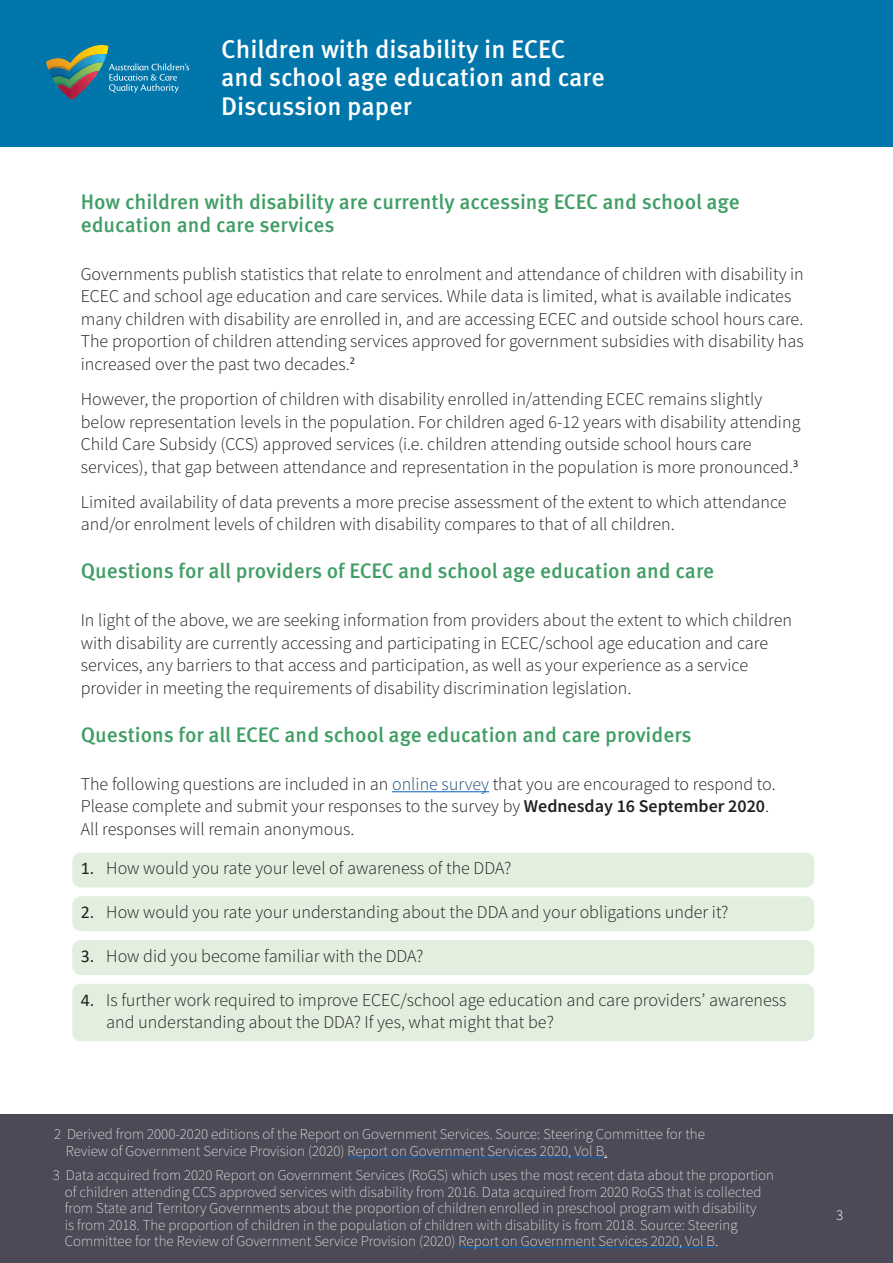
<style>
.page{position:relative;width:893px;height:1263px;background:#fff}
.page>*{position:absolute;margin:0;border:0;box-sizing:border-box;transform-origin:0 0}
.Body{font:500 25.5px/28.5px "Meta Pro";color:#fff}
.t1{font:500 21px/22.5px "Meta Pro";color:#409e65}
.Body-2{font:300 18px/22.5px "Source Sans Pro";color:#231f20}
.Footnote_text{font:200 15px/16.5px "Source Sans Pro";color:#fff}
.t2{font:300 15px "Source Sans Pro";color:#fff}
.s1{color:#1f4e79}
.s2{font-weight:600}
.s3{font-family:"Calibri";font-weight:400}
.s4{font-weight:300}
</style>
<div class="page">
<div style="left:0;top:1167px;width:893px;height:96px;background:#4b4a56"></div>
<div style="left:0;top:0;width:893px;height:147px;background:#0076ab"></div>
<svg style="left:46px;top:45px;width:143px;height:55px"></svg>
<div style="left:0;top:1114px;width:893px;height:73px;background:#4b4a56"></div>
<hr style="left:392px;top:791px;width:97px;height:1px;background:#0563c1">
<div style="left:72px;top:852px;width:742px;height:35px;background:#e3efde;border-radius:9px"></div>
<div style="left:72px;top:896px;width:742px;height:35px;background:#e3efde;border-radius:9px"></div>
<div style="left:72px;top:940px;width:742px;height:35px;background:#e3efde;border-radius:9px"></div>
<div style="left:72px;top:984px;width:742px;height:57px;background:#e3efde;border-radius:9px"></div>
<hr style="left:348px;top:1157px;width:256px;height:1px;background:#0563c1">
<hr style="left:458px;top:1247px;width:257px;height:1px;background:#0563c1">
<p class="Body" style="left:221px;top:35px;width:385px">Children with disability in ECEC and school age education and care<br>Discussion paper</p>
<h2 class="t1" style="left:81px;top:191px;width:660px">How children with disability are currently accessing ECEC and school age education and care services</h2>
<p class="Body-2" style="left:81px;top:263px;width:724px">Governments publish statistics that relate to enrolment and attendance of children with disability in ECEC and school age education and care services. While data is limited, what is available indicates many children with disability are enrolled in, and are accessing ECEC and outside school hours care.<br>The proportion of children attending services approved for government subsidies with disability has increased over the past two decades.<sup>2</sup></p>
<p class="Body-2" style="left:81px;top:388px;width:721px">However, the proportion of children with disability enrolled in/attending ECEC remains slightly below representation levels in the population. For children aged 6-12 years with disability attending Child Care Subsidy (CCS) approved services (i.e. children attending outside school hours care services), that gap between attendance and representation in the population is more pronounced.<sup>3</sup></p>
<p class="Body-2" style="left:81px;top:491px;width:707px">Limited availability of data prevents a more precise assessment of the extent to which attendance and/or enrolment levels of children with disability compares to that of all children.</p>
<h2 class="t1" style="left:81px;top:560px;width:635px">Questions for all providers of ECEC and school age education and care</h2>
<p class="Body-2" style="left:81px;top:609px;width:713px">In light of the above, we are seeking information from providers about the extent to which children with disability are currently accessing and participating in ECEC/school age education and care services, any barriers to that access and participation, as well as your experience as a service provider in meeting the requirements of disability discrimination legislation.</p>
<h2 class="t1" style="left:81px;top:724px;width:612px">Questions for all ECEC and school age education and care providers</h2>
<p class="Body-2" style="left:81px;top:773px;width:696px">The following questions are included in an <span class="s1">online survey</span> that you are encouraged to respond to.<br>Please complete and submit your responses to the survey by <span class="s2">Wednesday 16 September 2020</span>.<br>All responses will remain anonymous.</p>
<p class="Body-2" style="left:81px;top:857px;width:432px"><span class="s3">1.</span> How would you rate your level of awareness of the DDA?</p>
<p class="Body-2" style="left:81px;top:901px;width:649px"><span class="s3">2.</span> How would you rate your understanding about the DDA and your obligations under it?</p>
<p class="Body-2" style="left:81px;top:945px;width:344px"><span class="s3">3.</span> How did you become familiar with the DDA?</p>
<p class="Body-2" style="left:106px;top:989px;width:682px;text-indent:-26px"><span class="s3">4.</span> Is further work required to improve ECEC/school age education and care providers’ awareness and understanding about the DDA? If yes, what might that be?</p>
<p class="Footnote_text" style="left:66px;top:1126px;width:641px;text-indent:-12px">2 Derived from 2000-2020 editions of the Report on Government Services. Source: Steering Committee for the<br>Review of Government Service Provision (2020) Report on Government Services 2020, Vol B.</p>
<p class="Footnote_text" style="left:65px;top:1167px;width:711px;text-indent:-12px">3 Data acquired from 2020 Report on Government Services (RoGS) which uses the most recent data about the proportion of children attending CCS approved services with disability from 2016. Data acquired from 2020 RoGS that is collected from State and Territory Governments about the proportion of children enrolled in preschool program with disability<br>is from 2018. The proportion of children in the population of children with disability is from 2018. Source: Steering Committee for the Review of Government Service Provision (2020) Report on Government Services 2020, Vol B<span class="s4">.</span></p>
<p class="t2" style="left:836px;top:1206px;width:9px">3</p>
</div>
